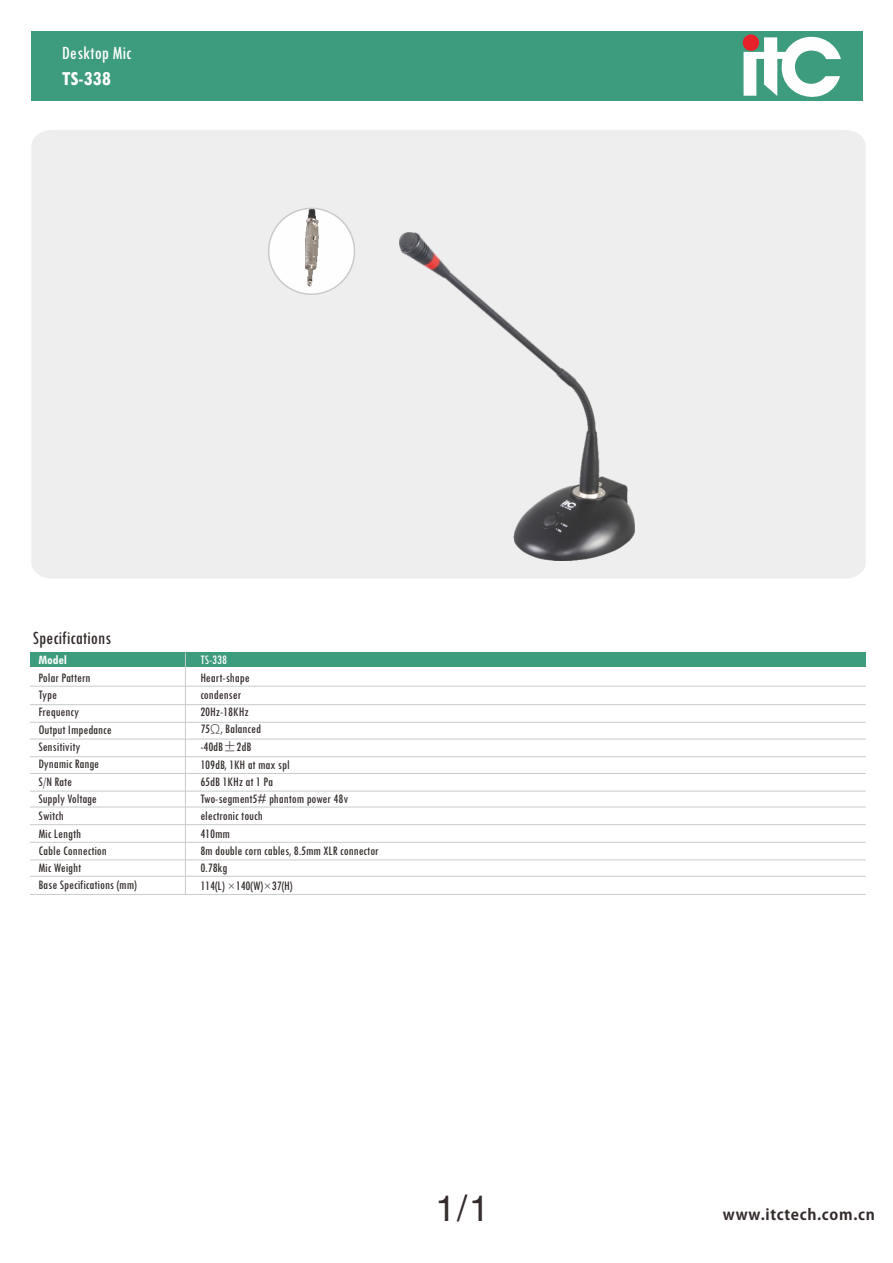
<style>
.page{position:relative;width:893px;height:1263px;background:#fff}
.page>*{position:absolute;margin:0;border:0;box-sizing:border-box;transform-origin:0 0}
.t1{font:36px "FZHTJW GB1 0";color:#332c2b}
.t2{font:700 condensed 21px "Tw Cen";color:#fefefe}
.t3{font:500 condensed 19.5px "Tw Cen";color:#332c2b}
.t4{font:500 condensed 19.5px "Tw Cen";color:#fefefe}
.t5{font:700 15px "Koz Go Pro";letter-spacing:.045em;color:#332c2b}
.t6{font:500 condensed 13.5px/17.2px "Tw Cen";color:#332c2b}
.t7{font:500 condensed 13.5px "Tw Cen";color:#fefefe}
.t8{font:700 condensed 13.5px "Tw Cen";color:#fefefe}
.s1{font-family:"Deng Xian";font-weight:300;font-stretch:normal}
.s2{font-family:"Sim Sun";font-weight:400;font-stretch:normal}
</style>
<div class="page">
<div style="left:31px;top:31px;width:831px;height:70px;background:#3e9c7e"></div>
<svg style="left:743px;top:34px;width:98px;height:63px"></svg>
<div style="left:31px;top:130px;width:835px;height:449px;background:#eeeeef"></div>
<div style="left:30px;top:652px;width:835px;height:15px;background:#3e9c7e"></div>
<hr style="left:30px;top:686px;width:836px;height:1px;background:#c9caca">
<hr style="left:30px;top:704px;width:836px;height:1px;background:#c9caca">
<hr style="left:30px;top:722px;width:836px;height:1px;background:#c9caca">
<hr style="left:30px;top:739px;width:836px;height:1px;background:#c9caca">
<hr style="left:30px;top:756px;width:836px;height:1px;background:#c9caca">
<hr style="left:30px;top:773px;width:836px;height:1px;background:#c9caca">
<hr style="left:30px;top:791px;width:836px;height:1px;background:#c9caca">
<hr style="left:30px;top:807px;width:836px;height:1px;background:#c9caca">
<hr style="left:30px;top:824px;width:836px;height:1px;background:#c9caca">
<hr style="left:30px;top:842px;width:836px;height:1px;background:#c9caca">
<hr style="left:30px;top:859px;width:836px;height:1px;background:#c9caca">
<hr style="left:185px;top:652px;width:1px;height:242px;background:#c9caca">
<hr style="left:30px;top:876px;width:836px;height:1px;background:#c9caca">
<div style="left:269px;top:208px;width:85px;height:86px;background:#fefefe;border-radius:50%"></div>
<img style="left:305px;top:211px;width:13px;height:76px">
<div style="left:268px;top:208px;width:87px;height:87px;border:2px solid #c9caca;border-radius:50%"></div>
<img style="left:399px;top:233px;width:235px;height:328px">
<hr style="left:30px;top:894px;width:836px;height:1px;background:#c9caca">
<h3 class="t4" style="left:62px;top:46px;width:71px">Desktop Mic</h3>
<h2 class="t2" style="left:62px;top:71px;width:51px">TS-338</h2>
<h3 class="t3" style="left:33px;top:631px;width:80px">Specifications</h3>
<p class="t8" style="left:38px;top:656px;width:30px">Model</p>
<p class="t6" style="left:38px;top:670px;width:100px">Polar Pattern<br>Type<br>Frequency<br>Output Impedance<br>Sensitivity<br>Dynamic Range<br>S/N Rate<br>Supply Voltage<br>Switch<br>Mic Length<br>Cable Connection<br>Mic Weight<br>Base Specifications (mm)</p>
<p class="t7" style="left:200px;top:655px;width:28px">TS-338</p>
<p class="t6" style="left:200px;top:670px;width:180px">Heart-shape<br>condenser<br>20Hz-18KHz<br>75<span class="s1">Ω</span>, Balanced<br>-40dB<span class="s2">±</span>2dB<br>109dB, 1KH at max spl<br>65dB 1KHz at 1 Pa<br>Two-segment5# phantom power 48v electronic touch<br>410mm<br>8m double corn cables, 8.5mm XLR connector<br>0.78kg<br>114(L) <span class="s1">×</span>140(W)<span class="s1">×</span>37(H)</p>
<h1 class="t1" style="left:435px;top:1189px;width:55px">1/1</h1>
<p class="t5" style="left:723px;top:1206px;width:153px">www.itctech.com.cn</p>
</div>
